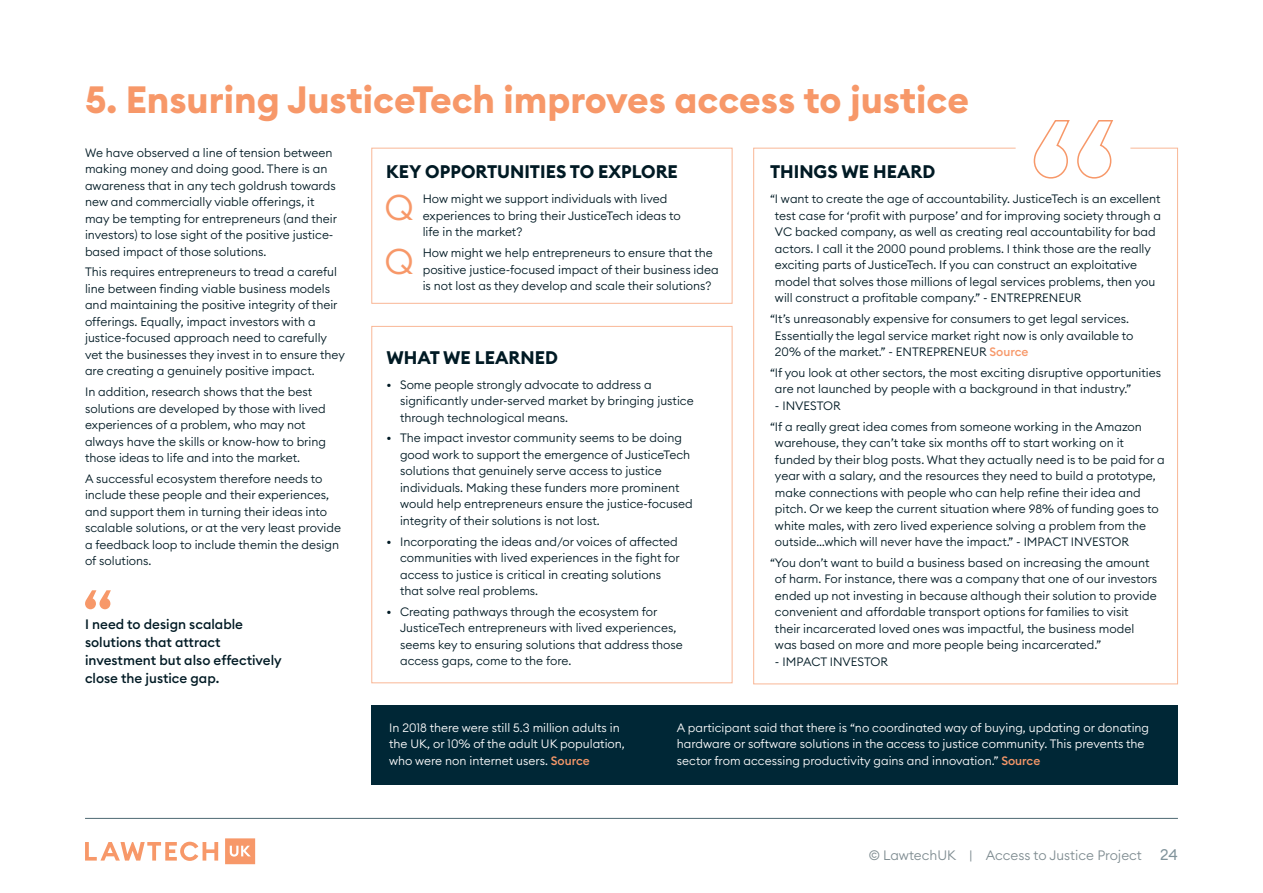
<style>
.page{position:relative;width:1263px;height:893px;background:#fff}
.page>*{position:absolute;margin:0;border:0;box-sizing:border-box;transform-origin:0 0}
.t1{font:700 37.5px "Euclid Circular B";color:#f79869}
.t2{font:300 35.25px "Euclid Circular B";color:#f79869}
.t3{font:700 18px "Euclid Circular B";color:#001a24}
.t4{font:500 13.5px/18px "Euclid Circular B";color:#001a24}
.t5{font:300 13.5px "Euclid Circular B";color:#808d92}
.t6{font:300 12px/16.5px "Euclid Circular B";color:#001a24}
.t7{font:300 12px/16.5px "Euclid Circular B";color:#fff}
.s1{font-weight:500;color:#f79869}
.s2{font-weight:400;font-size:15.15px;color:#80939b}
</style>
<div class="page">
<hr style="left:85px;top:818px;width:1093px;height:1px;background:#4d6872">
<svg style="left:225px;top:838px;width:30px;height:26px"></svg>
<svg style="left:85px;top:842px;width:133px;height:19px"></svg>
<div style="left:371px;top:148px;width:361px;height:156px;border:1px solid #f9b796"></div>
<div style="left:371px;top:326px;width:361px;height:357px;border:1px solid #f9b796"></div>
<div style="left:371px;top:705px;width:807px;height:79px;background:#002736"></div>
<svg style="left:85px;top:590px;width:26px;height:19px"></svg>
<svg style="left:753px;top:147px;width:425px;height:538px"></svg>
<svg style="left:1033px;top:120px;width:81px;height:59px"></svg>
<h1 class="t1" style="left:85px;top:75px;width:885px">5. Ensuring JusticeTech improves access to justice</h1>
<p class="t6" style="left:85px;top:144px;width:253px">We have observed a line of tension between making money and doing good. There is an awareness that in any tech goldrush towards new and commercially viable offerings, it may be tempting for entrepreneurs (and their investors) to lose sight of the positive justice&shy;based impact of those solutions.</p>
<p class="t6" style="left:85px;top:264px;width:261px">This requires entrepreneurs to tread a careful line between finding viable business models and maintaining the positive integrity of their offerings. Equally, impact investors with a justice-focused approach need to carefully vet the businesses they invest in to ensure they are creating a genuinely positive impact.</p>
<p class="t6" style="left:85px;top:383px;width:243px">In addition, research shows that the best solutions are developed by those with lived experiences of a problem, who may not always have the skills or know-how to bring those ideas to life and into the market.</p>
<p class="t6" style="left:85px;top:470px;width:258px">A successful ecosystem therefore needs to include these people and their experiences, and support them in turning their ideas into scalable solutions, or at the very least provide a feedback loop to include themin the design of solutions.</p>
<p class="t4" style="left:85px;top:615px;width:198px">I need to design scalable solutions that attract investment but also effectively close the justice gap.</p>
<h3 class="t3" style="left:386px;top:160px;width:293px">KEY OPPORTUNITIES TO EXPLORE</h3>
<h2 class="t2" style="left:384px;top:185px;width:31px">Q</h2>
<p class="t6" style="left:423px;top:191px;width:260px">How might we support individuals with lived experiences to bring their JusticeTech ideas to life in the market?</p>
<h2 class="t2" style="left:384px;top:238px;width:31px">Q</h2>
<p class="t6" style="left:423px;top:244px;width:298px">How might we help entrepreneurs to ensure that the positive justice-focused impact of their business idea is not lost as they develop and scale their solutions?</p>
<h3 class="t3" style="left:387px;top:346px;width:173px">WHAT WE LEARNED</h3>
<p class="t6" style="left:400px;top:376px;width:295px;text-indent:-14px">• Some people strongly advocate to address a significantly under-served market by bringing justice through technological means.</p>
<p class="t6" style="left:400px;top:430px;width:294px;text-indent:-14px">• The impact investor community seems to be doing good work to support the emergence of JusticeTech solutions that genuinely serve access to justice individuals. Making these funders more prominent would help entrepreneurs ensure the justice-focused integrity of their solutions is not lost.</p>
<p class="t6" style="left:400px;top:533px;width:281px;text-indent:-14px">• Incorporating the ideas and/or voices of affected communities with lived experiences in the fight for access to justice is critical in creating solutions that solve real problems.</p>
<p class="t6" style="left:400px;top:603px;width:284px;text-indent:-14px">• Creating pathways through the ecosystem for JusticeTech entrepreneurs with lived experiences, seems key to ensuring solutions that address those access gaps, come to the fore.</p>
<h3 class="t3" style="left:770px;top:160px;width:167px">THINGS WE HEARD</h3>
<p class="t6" style="left:775px;top:191px;width:388px;text-indent:-5px">“I want to create the age of accountability. JusticeTech is an excellent test case for ‘profit with purpose’ and for improving society through a VC backed company, as well as creating real accountability for bad actors. I call it the 2000 pound problems. I think those are the really exciting parts of JusticeTech. If you can construct an exploitative model that solves those millions of legal services problems, then you will construct a profitable company.” - ENTREPRENEUR</p>
<p class="t6" style="left:775px;top:310px;width:360px;text-indent:-5px">“It’s unreasonably expensive for consumers to get legal services.<br>Essentially the legal service market right now is only available to<br>20% of the market.” - ENTREPRENEUR <span class="s1">Source</span></p>
<p class="t6" style="left:775px;top:364px;width:388px;text-indent:-5px">“If you look at other sectors, the most exciting disruptive opportunities are not launched by people with a background in that industry.”</p>
<p class="t6" style="left:770px;top:395px;width:373px;line-height:20.7px;text-indent:5px">- INVESTOR<br>“If a really great idea comes from someone working in the Amazon</p>
<p class="t6" style="left:775px;top:434px;width:391px">warehouse, they can’t take six months off to start working on it funded by their blog posts. What they actually need is to be paid for a year with a salary, and the resources they need to build a prototype, make connections with people who can help refine their idea and pitch. Or we keep the current situation where 98% of funding goes to white males, with zero lived experience solving a problem from the outside…which will never have the impact.” - IMPACT INVESTOR</p>
<p class="t6" style="left:775px;top:554px;width:384px;text-indent:-5px">“You don’t want to build a business based on increasing the amount of harm. For instance, there was a company that one of our investors ended up not investing in because although their solution to provide convenient and affordable transport options for families to visit<br>their incarcerated loved ones was impactful, the business model was based on more and more people being incarcerated.”</p>
<p class="t6" style="left:775px;top:653px;width:114px">- IMPACT INVESTOR</p>
<p class="t7" style="left:389px;top:719px;width:237px">In 2018 there were still 5.3 million adults in the UK, or 10% of the adult UK population, who were non internet users. <span class="s1">Source</span></p>
<p class="t7" style="left:677px;top:719px;width:474px">A participant said that there is “no coordinated way of buying, updating or donating hardware or software solutions in the access to justice community. This prevents the sector from accessing productivity gains and innovation.” <span class="s1">Source</span></p>
<p class="t5" style="left:869px;top:847px;width:311px">© LawtechUK | Access to Justice Project <span class="s2">24</span></p>
</div>
